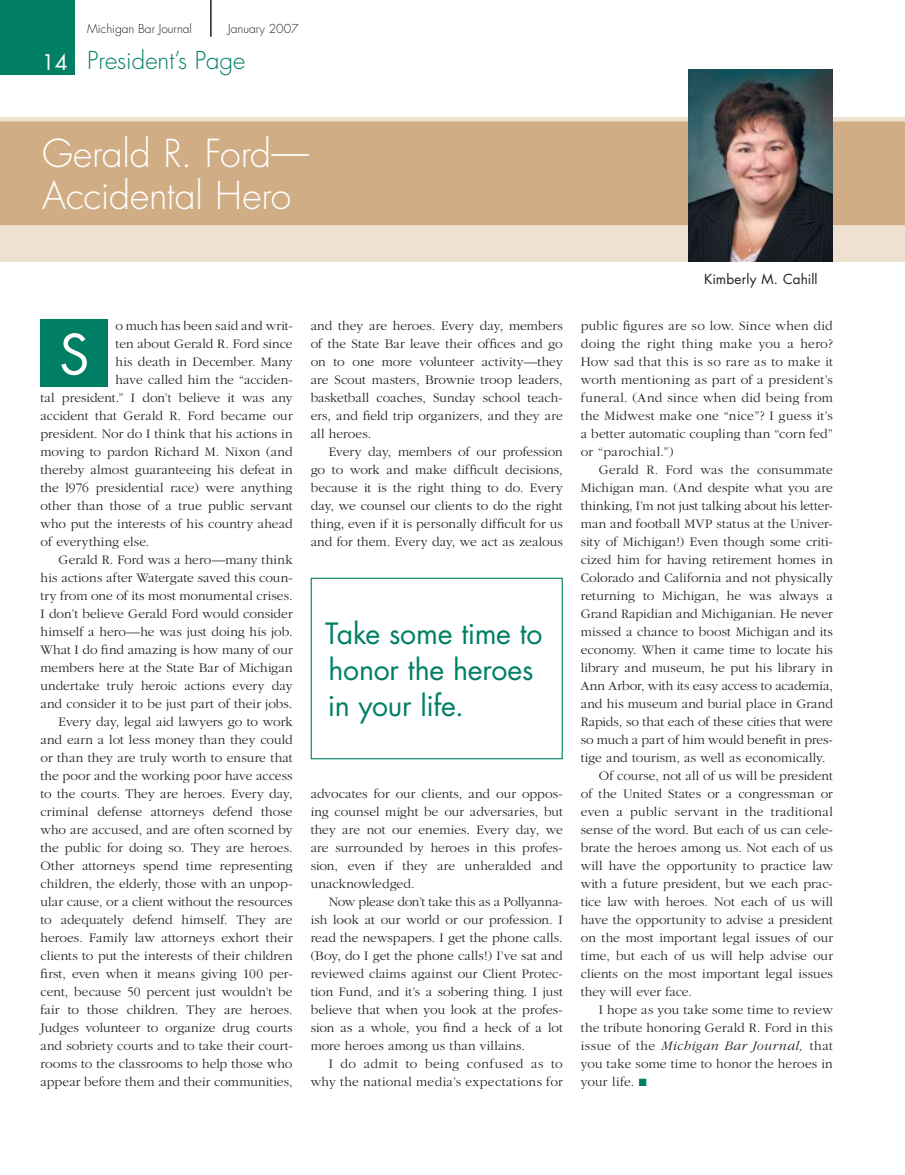
<style>
.page{position:relative;width:905px;height:1175px;background:#fff}
.page>*{position:absolute;margin:0;border:0;box-sizing:border-box;transform-origin:0 0}
.t1{font:54px "Futura";color:#fff}
.t2{font:300 37.5px/42px "Futura";letter-spacing:-.005em;color:#fff}
.t3{font:28.5px/36px "Futura";letter-spacing:-.01em;color:#007f65}
.t4{font:300 24px "Futura";color:#007f65}
.t5{font:300 13.5px/18px "Garamond";letter-spacing:.005em;color:#231f20;text-align:justify}
.t6{font:300 13.5px/18px "Garamond";letter-spacing:.03em;color:#231f20;text-align:right}
.t7{font:300 13.5px "Garamond";letter-spacing:.025em;color:#231f20}
.t8{font:italic 300 13.5px "Garamond";letter-spacing:.025em;color:#231f20}
.t9{font:13.5px "Futura";letter-spacing:.005em;color:#231f20}
.t10{font:300 12px "Futura";color:#231f20}
.s1{font-weight:400;font-size:21px;color:#fff}
.s2{font-style:normal}
.s3{color:#007f65}
</style>
<div class="page">
<div style="left:0;top:0;width:75px;height:75px;background:#007f65"></div>
<hr style="left:210px;top:0;width:2px;height:37px;background:#231f20">
<div style="left:0;top:225px;width:904px;height:36px;background:#efe1d0"></div>
<svg style="left:0;top:115px;width:904px;height:117px;background:#d4b38e"></svg>
<div style="left:40px;top:320px;width:68px;height:67px;background:#007f65"></div>
<img style="left:688px;top:69px;width:144px;height:192px">
<div style="left:310px;top:578px;width:252px;height:181px;border:1px solid #007f65"></div>
<p class="t10" style="left:87px;top:21px;width:106px">Michigan Bar Journal</p>
<p class="t10" style="left:228px;top:21px;width:72px">January 2007</p>
<h3 class="t4" style="left:42px;top:45px;width:205px"><span class="s1">14</span> President’s Page</h3>
<h2 class="t2" style="left:42px;top:132px;width:268px">Gerald R. Ford—<br>Accidental Hero</h2>
<p class="t5" style="left:116px;top:317px;width:179px">o much has been said and writ-</p>
<p class="t5" style="left:116px;top:335px;width:178px">ten about Gerald R. Ford since</p>
<p class="t5" style="left:116px;top:353px;width:178px">his death in December. Many</p>
<p class="t5" style="left:116px;top:371px;width:179px">have called him the “acciden-</p>
<p class="t5" style="left:40px;top:389px;width:253px">tal president.” I don’t believe it was any</p>
<p class="t5" style="left:40px;top:407px;width:253px">accident that Gerald R. Ford became our</p>
<p class="t5" style="left:40px;top:425px;width:254px">president. Nor do I think that his actions in</p>
<p class="t5" style="left:40px;top:443px;width:253px">moving to pardon Richard M. Nixon (and</p>
<p class="t5" style="left:40px;top:461px;width:253px">thereby almost guaranteeing his defeat in</p>
<p class="t5" style="left:40px;top:479px;width:253px">the l976 presidential race) were anything</p>
<p class="t5" style="left:40px;top:497px;width:254px">other than those of a true public servant</p>
<p class="t5" style="left:40px;top:515px;width:253px">who put the interests of his country ahead</p>
<p class="t5" style="left:40px;top:533px;width:110px">of everything else.</p>
<p class="t5" style="left:58px;top:551px;width:235px">Gerald R. Ford was a hero—many think</p>
<p class="t5" style="left:40px;top:569px;width:254px">his actions after Watergate saved this coun-</p>
<p class="t5" style="left:40px;top:587px;width:253px">try from one of its most monumental crises.</p>
<p class="t5" style="left:40px;top:605px;width:253px">I don’t believe Gerald Ford would consider</p>
<p class="t5" style="left:40px;top:623px;width:253px">himself a hero—he was just doing his job.</p>
<p class="t5" style="left:40px;top:641px;width:254px">What I do find amazing is how many of our</p>
<p class="t5" style="left:40px;top:659px;width:253px">members here at the State Bar of Michigan</p>
<p class="t5" style="left:40px;top:677px;width:253px">undertake truly heroic actions every day</p>
<p class="t5" style="left:40px;top:695px;width:253px">and consider it to be just part of their jobs.</p>
<p class="t5" style="left:58px;top:713px;width:235px">Every day, legal aid lawyers go to work</p>
<p class="t5" style="left:40px;top:731px;width:254px">and earn a lot less money than they could</p>
<p class="t5" style="left:40px;top:749px;width:253px">or than they are truly worth to ensure that</p>
<p class="t5" style="left:40px;top:767px;width:253px">the poor and the working poor have access</p>
<p class="t5" style="left:40px;top:785px;width:253px">to the courts. They are heroes. Every day,</p>
<p class="t5" style="left:40px;top:803px;width:254px">criminal defense attorneys defend those</p>
<p class="t5" style="left:40px;top:821px;width:253px">who are accused, and are often scorned by</p>
<p class="t5" style="left:40px;top:839px;width:253px">the public for doing so. They are heroes.</p>
<p class="t5" style="left:40px;top:857px;width:253px">Other attorneys spend time representing</p>
<p class="t5" style="left:40px;top:875px;width:254px">children, the elderly, those with an unpop-</p>
<p class="t5" style="left:40px;top:893px;width:253px">ular cause, or a client without the resources</p>
<p class="t5" style="left:40px;top:911px;width:254px">to adequately defend himself. They are</p>
<p class="t5" style="left:40px;top:929px;width:253px">heroes. Family law attorneys exhort their</p>
<p class="t5" style="left:40px;top:947px;width:253px">clients to put the interests of their children</p>
<p class="t5" style="left:40px;top:965px;width:254px">first, even when it means giving 100 per-</p>
<p class="t5" style="left:40px;top:983px;width:254px">cent, because 50 percent just wouldn’t be</p>
<p class="t5" style="left:40px;top:1001px;width:253px">fair to those children. They are heroes.</p>
<p class="t5" style="left:40px;top:1019px;width:253px">Judges volunteer to organize drug courts</p>
<p class="t5" style="left:40px;top:1037px;width:254px">and sobriety courts and to take their court-</p>
<p class="t5" style="left:40px;top:1055px;width:253px">rooms to the classrooms to help those who</p>
<p class="t5" style="left:40px;top:1073px;width:253px">appear before them and their communities,</p>
<h1 class="t1" style="left:59px;top:317px;width:32px">S</h1>
<p class="t5" style="left:310px;top:317px;width:254px">and they are heroes. Every day, members of the State Bar leave their offices and go on to one more volunteer activity—they are Scout masters, Brownie troop leaders, basketball coaches, Sunday school teach&shy;ers, and field trip organizers, and they are all heroes.</p>
<p class="t5" style="left:310px;top:443px;width:254px;text-indent:18px">Every day, members of our profession go to work and make difficult decisions, because it is the right thing to do. Every day, we counsel our clients to do the right thing, even if it is personally difficult for us and for them. Every day, we act as zealous</p>
<h3 class="t3" style="left:325px;top:615px;width:219px">Take some time to honor the heroes in your life.</h3>
<p class="t5" style="left:310px;top:785px;width:254px">advocates for our clients, and our oppos&shy;ing counsel might be our adversaries, but they are not our enemies. Every day, we are surrounded by heroes in this profes&shy;sion, even if they are unheralded and unacknowledged.</p>
<p class="t5" style="left:310px;top:893px;width:254px;text-indent:18px">Now please don’t take this as a Polly-anna&shy;ish look at our world or our profession. I read the newspapers. I get the phone calls. (Boy, do I get the phone calls!) I’ve sat and reviewed claims against our Client Protec&shy;tion Fund, and it’s a sobering thing. I just believe that when you look at the profes&shy;sion as a whole, you find a heck of a lot more heroes among us than villains.</p>
<p class="t6" style="left:310px;top:1055px;width:254px">I do admit to being confused as to why the national media’s expectations for</p>
<p class="t9" style="left:704px;top:269px;width:115px">Kimberly M. Cahill</p>
<p class="t5" style="left:580px;top:317px;width:254px">public figures are so low. Since when did doing the right thing make you a hero?<br>How sad that this is so rare as to make it worth mentioning as part of a president’s funeral. (And since when did being from the Midwest make one “nice”? I guess it’s a better automatic coupling than “corn fed” or “parochial.”)</p>
<p class="t5" style="left:598px;top:461px;width:235px">Gerald R. Ford was the consummate</p>
<p class="t5" style="left:581px;top:479px;width:254px">Mich-igan man. (And despite what you are</p>
<p class="t5" style="left:581px;top:497px;width:253px">thinking, I’m not just talking about his letter-</p>
<p class="t5" style="left:580px;top:515px;width:254px">man and football MVP status at the Univer-</p>
<p class="t5" style="left:580px;top:533px;width:254px">sity of Michigan!) Even though some criti-</p>
<p class="t5" style="left:580px;top:551px;width:253px">cized him for having retirement homes in</p>
<p class="t5" style="left:580px;top:569px;width:253px">Colorado and California and not physically</p>
<p class="t5" style="left:580px;top:587px;width:254px">returning to Michigan, he was always a</p>
<p class="t5" style="left:580px;top:605px;width:253px">Grand Rapidian and Michiganian. He never</p>
<p class="t5" style="left:580px;top:623px;width:253px">missed a chance to boost Michigan and its</p>
<p class="t5" style="left:580px;top:641px;width:254px">economy. When it came time to locate his</p>
<p class="t5" style="left:580px;top:659px;width:253px">library and museum, he put his library in</p>
<p class="t5" style="left:580px;top:677px;width:253px">Ann Arbor, with its easy access to academia,</p>
<p class="t5" style="left:580px;top:695px;width:253px">and his museum and burial place in Grand</p>
<p class="t5" style="left:580px;top:713px;width:253px">Rapids, so that each of these cities that were</p>
<p class="t5" style="left:580px;top:731px;width:254px">so much a part of him would benefit in pres-</p>
<p class="t5" style="left:580px;top:749px;width:246px">tige and tourism, as well as economically.</p>
<p class="t5" style="left:598px;top:767px;width:235px">Of course, not all of us will be president</p>
<p class="t5" style="left:580px;top:785px;width:253px">of the United States or a congressman or</p>
<p class="t7" style="left:580px;top:804px;width:253px">even a public servant in the traditional</p>
<p class="t5" style="left:580px;top:821px;width:253px">sense of the word. But each of us can cele-</p>
<p class="t5" style="left:580px;top:839px;width:253px">brate the heroes among us. Not each of us</p>
<p class="t5" style="left:580px;top:857px;width:253px">will have the opportunity to practice law</p>
<p class="t5" style="left:580px;top:875px;width:254px">with a future president, but we each prac-</p>
<p class="t5" style="left:580px;top:893px;width:254px">tice law with heroes. Not each of us will</p>
<p class="t5" style="left:580px;top:911px;width:254px">have the opportunity to advise a president</p>
<p class="t5" style="left:580px;top:929px;width:254px">on the most important legal issues of our</p>
<p class="t5" style="left:580px;top:947px;width:253px">time, but each of us will help advise our</p>
<p class="t5" style="left:580px;top:965px;width:253px">clients on the most important legal issues</p>
<p class="t5" style="left:580px;top:983px;width:113px">they will ever face.</p>
<p class="t5" style="left:598px;top:1001px;width:235px">I hope as you take some time to review</p>
<p class="t5" style="left:580px;top:1019px;width:253px">the tribute honoring Gerald R. Ford in this</p>
<p class="t8" style="left:580px;top:1038px;width:254px"><span class="s2">issue of the</span> Michigan Bar Journal, <span class="s2">that</span></p>
<p class="t5" style="left:580px;top:1055px;width:253px">you take some time to honor the heroes in</p>
<p class="t5" style="left:580px;top:1073px;width:67px">your life. <span class="s3">■</span></p>
</div>
